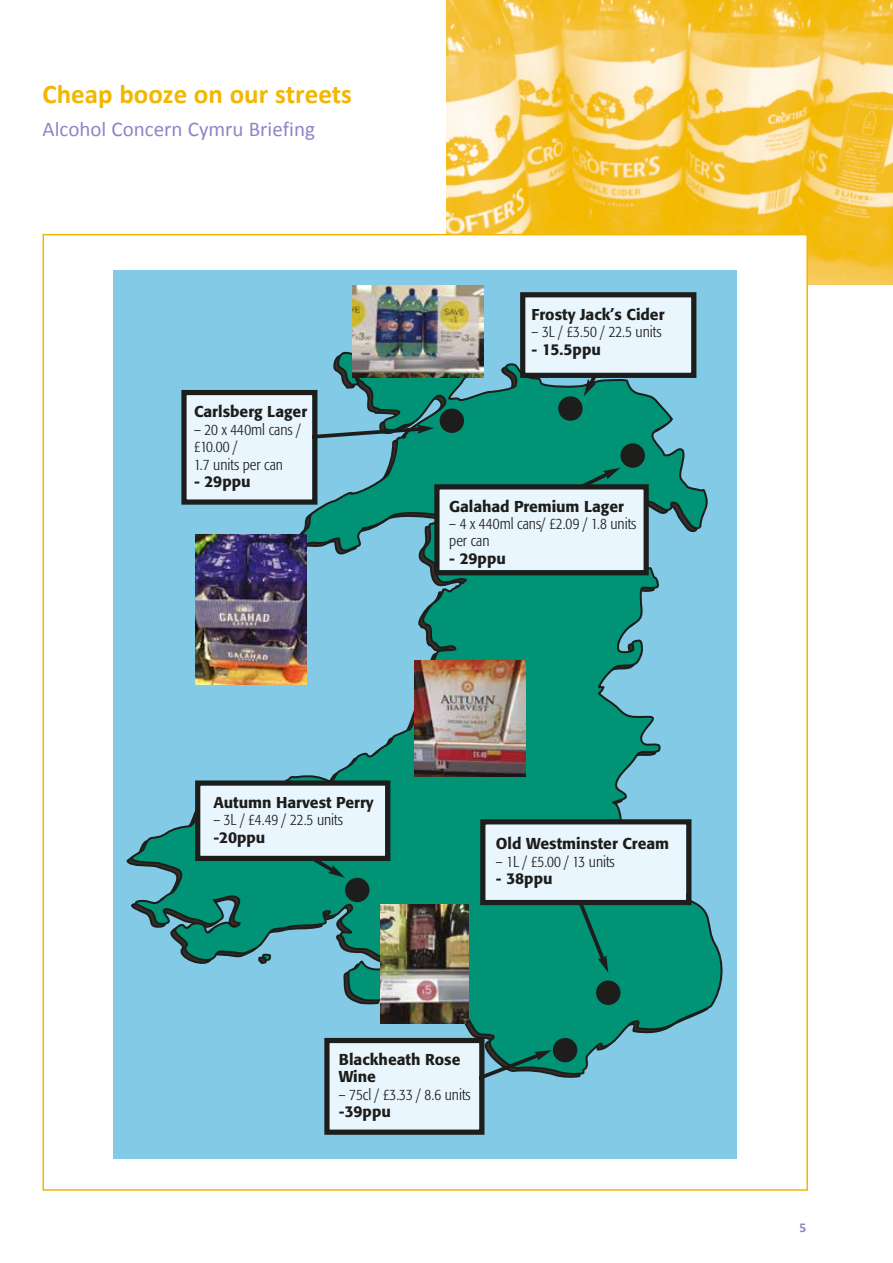
<style>
.page{position:relative;width:893px;height:1263px;background:#fff}
.page>*{position:absolute;margin:0;border:0;box-sizing:border-box;transform-origin:0 0}
.t1{font:700 27px "Calibri";color:#f2b700}
.t2{font:21px "Calibri";color:#8d85c9}
.t3{font:300 condensed 15.6px/17.4px "Formata";color:#1d1d1b}
.t4{font:500 15.6px/17.4px "Formata";color:#1d1d1b}
.t5{font:700 13.5px "Calibri";color:#8d85c9}
.s1{font-weight:500;font-stretch:normal}
</style>
<div class="page">
<img style="left:446px;top:0;width:447px;height:285px">
<div style="left:43px;top:235px;width:764px;height:955px;background:#fff"></div>
<div style="left:114px;top:270px;width:623px;height:889px;background:#82cae5"></div>
<svg style="left:126px;top:323px;width:601px;height:754px;background:#4badb1"></svg>
<img style="left:195px;top:535px;width:111px;height:150px">
<img style="left:353px;top:286px;width:130px;height:92px">
<img style="left:415px;top:661px;width:111px;height:115px">
<img style="left:380px;top:905px;width:88px;height:118px">
<div style="left:440px;top:408px;width:24px;height:25px;background:#1d1d1b;border-radius:50%"></div>
<div style="left:345px;top:878px;width:24px;height:24px;background:#1d1d1b;border-radius:50%"></div>
<div style="left:553px;top:1038px;width:24px;height:24px;background:#1d1d1b;border-radius:50%"></div>
<div style="left:596px;top:980px;width:24px;height:25px;background:#1d1d1b;border-radius:50%"></div>
<div style="left:558px;top:396px;width:25px;height:25px;background:#1d1d1b;border-radius:50%"></div>
<div style="left:620px;top:443px;width:25px;height:25px;background:#1d1d1b;border-radius:50%"></div>
<svg style="left:317px;top:425px;width:117px;height:18px;background:#4a8d94"></svg>
<svg style="left:516px;top:468px;width:104px;height:16px;background:#02886d"></svg>
<svg style="left:566px;top:905px;width:42px;height:68px;background:#02876c"></svg>
<svg style="left:484px;top:1050px;width:68px;height:47px;background:#529aa3"></svg>
<svg style="left:269px;top:861px;width:76px;height:17px"></svg>
<svg style="left:584px;top:378px;width:29px;height:18px"></svg>
<div style="left:187px;top:395px;width:125px;height:104px;background:#eaf6fe"></div>
<div style="left:181px;top:390px;width:136px;height:115px;border:5px solid #1d1d1b"></div>
<div style="left:439px;top:489px;width:205px;height:81px;background:#eaf6fe"></div>
<div style="left:434px;top:484px;width:215px;height:91px;border:5px solid #1d1d1b"></div>
<div style="left:525px;top:297px;width:166px;height:76px;background:#eaf6fe"></div>
<div style="left:520px;top:292px;width:176px;height:86px;border:5px solid #1d1d1b"></div>
<div style="left:200px;top:786px;width:185px;height:70px;background:#eaf6fe"></div>
<div style="left:195px;top:780px;width:195px;height:81px;border:5px solid #1d1d1b"></div>
<div style="left:330px;top:1043px;width:149px;height:86px;background:#eaf6fe"></div>
<div style="left:324px;top:1038px;width:160px;height:97px;border:5px solid #1d1d1b"></div>
<div style="left:485px;top:824px;width:201px;height:76px;background:#eaf6fe"></div>
<div style="left:480px;top:819px;width:211px;height:86px;border:5px solid #1d1d1b"></div>
<h1 class="t1" style="left:43px;top:76px;width:311px">Cheap booze on our streets</h1>
<h2 class="t2" style="left:43px;top:116px;width:274px">Alcohol Concern Cymru Briefing</h2>
<p class="t4" style="left:194px;top:403px;width:115px">Carlsberg Lager</p>
<p class="t3" style="left:194px;top:421px;width:108px">– 20 x 440ml cans / £10.00 /<br>1.7 units per can</p>
<p class="t4" style="left:194px;top:473px;width:58px">- 29ppu</p>
<p class="t4" style="left:532px;top:306px;width:134px">Frosty Jack’s Cider</p>
<p class="t3" style="left:532px;top:323px;width:131px">– 3L / £3.50 / 22.5 units</p>
<p class="t4" style="left:532px;top:341px;width:71px">- 15.5ppu</p>
<p class="t4" style="left:449px;top:497px;width:176px">Galahad Premium Lager</p>
<p class="t3" style="left:449px;top:515px;width:189px">– 4 x 440ml cans/ £2.09 / 1.8 units per can</p>
<p class="t4" style="left:449px;top:550px;width:58px">- 29ppu</p>
<p class="t4" style="left:213px;top:793px;width:162px">Autumn Harvest Perry</p>
<p class="t3" style="left:213px;top:811px;width:131px">– 3L / £4.49 / 22.5 units <span class="s1">-20ppu</span></p>
<p class="t4" style="left:496px;top:835px;width:175px">Old Westminster Cream</p>
<p class="t3" style="left:496px;top:853px;width:120px">– 1L / £5.00 / 13 units</p>
<p class="t4" style="left:496px;top:870px;width:58px">- 38ppu</p>
<p class="t4" style="left:339px;top:1050px;width:123px">Blackheath Rose<br>Wine</p>
<p class="t3" style="left:339px;top:1086px;width:133px">– 75cl / £3.33 / 8.6 units <span class="s1">-39ppu</span></p>
<p class="t5" style="left:800px;top:1219px;width:8px">5</p>
</div>
